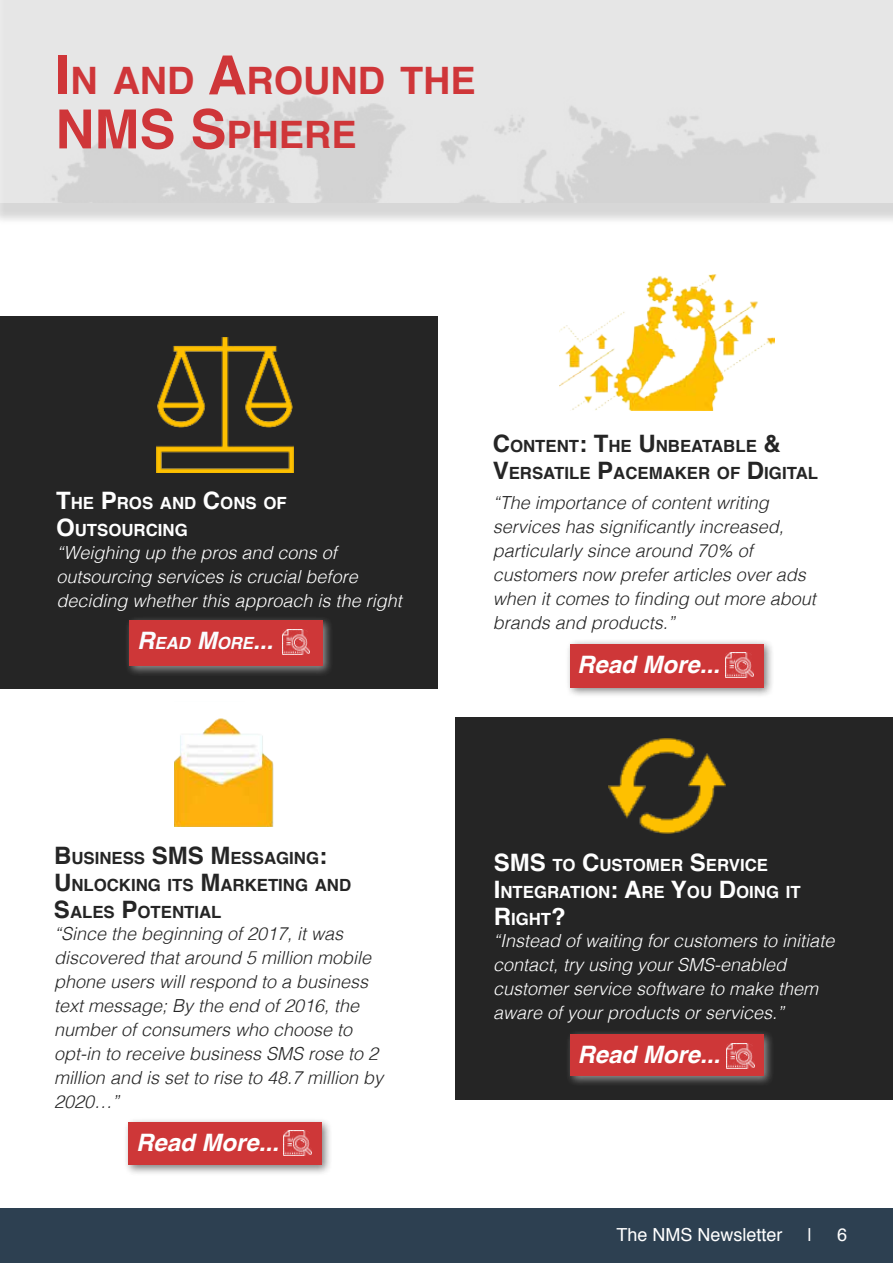
<style>
.page{position:relative;width:893px;height:1263px;background:#fff}
.page>*{position:absolute;margin:0;border:0;box-sizing:border-box;transform-origin:0 0}
.t1{font:700 54px "Helvetica";color:#cf3639}
.t2{font:700 37.8px "Helvetica";color:#cf3639}
.t3{font:italic 700 24px "Helvetica";color:#fff}
.t4{font:700 24px "Helvetica";color:#fff}
.t5{font:italic 300 18px/24px "Helvetica";color:#252525}
.t6{font:italic 300 18px/24px "Helvetica";color:#fff}
.t7{font:18px "Helvetica";color:#fff}
.t8{font:700 16.8px/27px "Helvetica";color:#252525}
.t9{font:700 16.8px/27px "Helvetica";color:#fff}
.t10{font:italic 700 16.8px "Helvetica";color:#fafdff}
.s1{font-size:54px}
.s2{font-size:24px}
</style>
<div class="page">
<div style="left:0;top:316px;width:437px;height:372px;background:#252525"></div>
<div style="left:455px;top:717px;width:438px;height:383px;background:#252525"></div>
<svg style="left:0;top:202px;width:893px;height:19px;background:#dedede"></svg>
<div style="left:0;top:1209px;width:893px;height:54px;background:#2d4051"></div>
<img style="left:157px;top:337px;width:136px;height:136px">
<img style="left:559px;top:275px;width:215px;height:135px">
<img style="left:175px;top:718px;width:98px;height:108px">
<img style="left:608px;top:739px;width:117px;height:94px">
<div style="left:565px;top:639px;width:210px;height:59px;background:#000;opacity:.5"></div>
<div style="left:570px;top:644px;width:193px;height:43px;background:#ce3738"></div>
<div style="left:124px;top:615px;width:209px;height:62px;background:#fff;opacity:.5"></div>
<div style="left:129px;top:620px;width:193px;height:46px;background:#ce3738"></div>
<div style="left:566px;top:1029px;width:209px;height:58px;background:#fff;opacity:.5"></div>
<div style="left:571px;top:1035px;width:193px;height:41px;background:#ce3738"></div>
<div style="left:123px;top:1117px;width:209px;height:59px;background:#000;opacity:.5"></div>
<div style="left:128px;top:1122px;width:193px;height:43px;background:#ce3738"></div>
<img style="left:282px;top:629px;width:28px;height:25px">
<img style="left:726px;top:653px;width:27px;height:25px">
<img style="left:727px;top:1043px;width:27px;height:25px">
<img style="left:283px;top:1131px;width:28px;height:25px">
<h2 class="t2" style="left:55px;top:51px;width:422px"><span class="s1">I</span>N AND <span class="s1">A</span>ROUND THE</h2>
<h1 class="t1" style="left:55px;top:86px;width:40px">NMS</h1>
<h2 class="t2" style="left:190px;top:105px;width:168px"><span class="s1">S</span>PHERE</h2>
<p class="t9" style="left:56px;top:490px;width:232px"><span class="s2">T</span>HE <span class="s2">P</span>ROS AND <span class="s2">C</span>ONS OF<br><span class="s2">O</span>UTSOURCING</p>
<p class="t6" style="left:57px;top:539px;width:347px">“Weighing up the pros and cons of outsourcing services is crucial before deciding whether this approach is the right</p>
<p class="t10" style="left:137px;top:629px;width:137px"><span class="s2">R</span>EAD <span class="s2">M</span>ORE<span class="s2">...</span></p>
<p class="t8" style="left:493px;top:433px;width:327px"><span class="s2">C</span>ONTENT<span class="s2">: T</span>HE <span class="s2">U</span> NBEATABLE <span class="s2">&amp;<br>V</span>ERSATILE <span class="s2">P</span>ACEMAKER OF <span class="s2">D</span>IGITAL</p>
<p class="t5" style="left:493px;top:489px;width:325px">“The importance of content writing services has significantly increased, particularly since around 70% of customers now prefer articles over ads when it comes to finding out more about brands and products.”</p>
<h3 class="t3" style="left:577px;top:644px;width:144px">Read More...</h3>
<p class="t8" style="left:54px;top:845px;width:116px"><span class="s2">B</span>USINESS <span class="s2">SMS</span></p>
<p class="t8" style="left:54px;top:845px;width:299px;text-indent:156px"><span class="s2">M</span> ESSAGING<span class="s2">:<br>U</span>NLOCKING ITS <span class="s2">M</span>ARKETING AND<br><span class="s2">S</span>ALES <span class="s2">P</span>OTENTIAL</p>
<h3 class="t4" style="left:494px;top:843px;width:18px">SMS</h3>
<p class="t9" style="left:494px;top:852px;width:308px;text-indent:59px">TO <span class="s2">C</span>USTOMER <span class="s2">S</span>ERVICE<br><span class="s2">I</span> NTEGRATION<span class="s2">: A</span>RE <span class="s2">Y</span>OU <span class="s2">D</span>OING IT<br><span class="s2">R</span>IGHT<span class="s2">?</span></p>
<p class="t5" style="left:54px;top:920px;width:331px">“Since the beginning of 2017, it was discovered that around 5 million mobile phone users will respond to a business text message; By the end of 2016, the number of consumers who choose to opt-in to receive business SMS rose to 2 million and is set to rise to 48.7 million by 2020…”</p>
<p class="t6" style="left:493px;top:928px;width:343px">“Instead of waiting for customers to initiate contact, try using your SMS-enabled customer service software to make them aware of your products or services.”</p>
<h3 class="t3" style="left:577px;top:1035px;width:144px">Read More...</h3>
<h3 class="t3" style="left:136px;top:1123px;width:144px">Read More...</h3>
<p class="t7" style="left:616px;top:1221px;width:168px">The NMS Newsletter</p>
<p class="t7" style="left:807px;top:1221px;width:6px">|</p>
<p class="t7" style="left:837px;top:1221px;width:12px">6</p>
</div>
